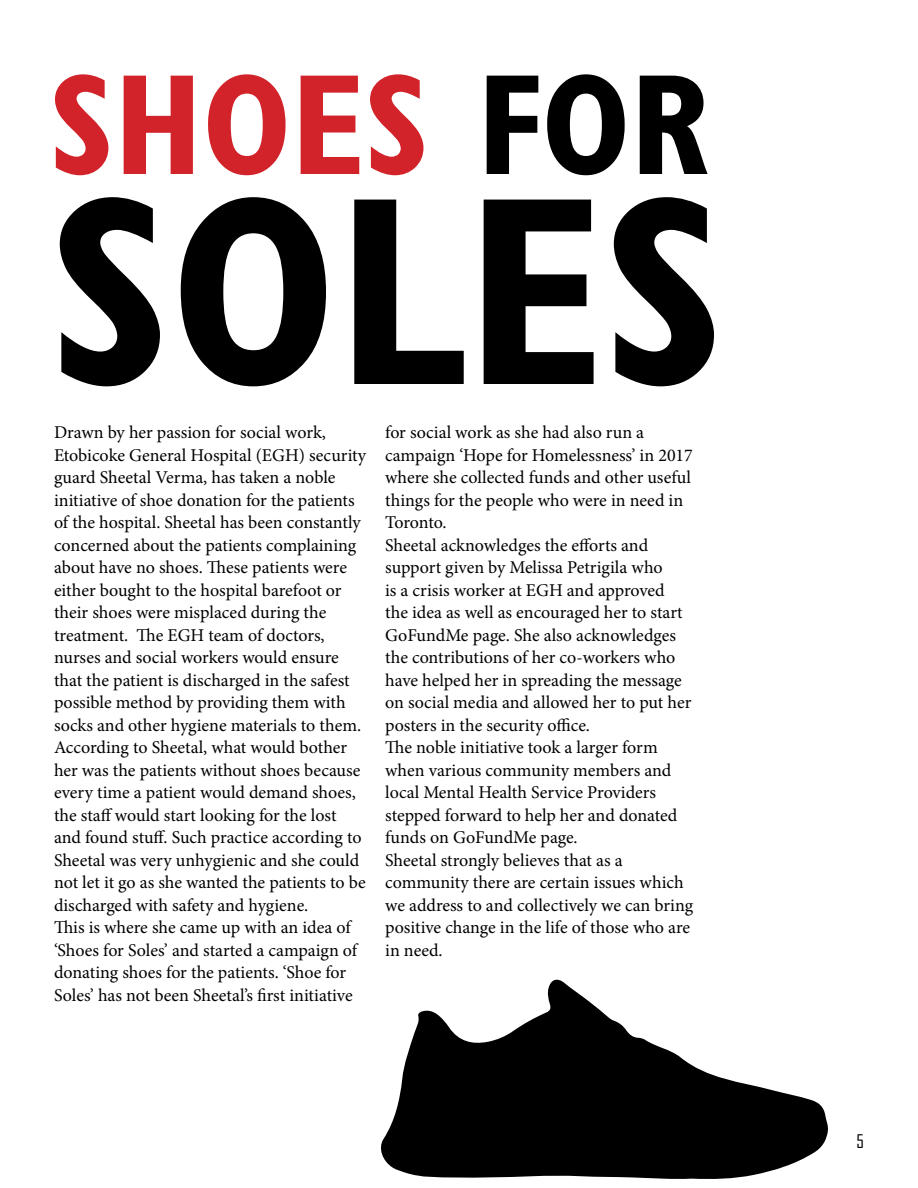
<style>
.page{position:relative;width:918px;height:1188px;background:#fff}
.page>*{position:absolute;margin:0;border:0;box-sizing:border-box;transform-origin:0 0}
.t1{font:700 condensed 270px "Gill Sans";color:#000}
.t2{font:700 condensed 144px "Gill Sans";color:#d2232a}
.t3{font:18px/22.5px "Minion Pro";color:#000}
.t4{font:18px "Agency FB";color:#000}
.s1{color:#000}
</style>
<div class="page">
<svg style="left:381px;top:979px;width:447px;height:200px;fill:#000"></svg>
<h2 class="t2" style="left:50px;top:39px;width:662px">SHOES <span class="s1">FOR</span></h2>
<h1 class="t1" style="left:50px;top:132px;width:676px">SOLES</h1>
<p class="t3" style="left:54px;top:421px;width:314px">Drawn by her passion for social work, Etobicoke General Hospital (EGH) security guard Sheetal Verma, has taken a noble initiative of shoe donation for the patients of the hospital. Sheetal has been constantly concerned about the patients complaining about have no shoes. These patients were either bought to the hospital barefoot or their shoes were misplaced during the treatment. The EGH team of doctors, nurses and social workers would ensure that the patient is discharged in the safest possible method by providing them with socks and other hygiene materials to them.<br>According to Sheetal, what would bother her was the patients without shoes because every time a patient would demand shoes, the staff would start looking for the lost and found stuff. Such practice according to Sheetal was very unhygienic and she could not let it go as she wanted the patients to be discharged with safety and hygiene.<br>This is where she came up with an idea of ‘Shoes for Soles’ and started a campaign of donating shoes for the patients. ‘Shoe for Soles’ has not been Sheetal’s first initiative</p>
<p class="t3" style="left:385px;top:421px;width:309px">for social work as she had also run a campaign ‘Hope for Homelessness’ in 2017 where she collected funds and other useful things for the people who were in need in Toronto.<br>Sheetal acknowledges the efforts and support given by Melissa Petrigila who<br>is a crisis worker at EGH and approved<br>the idea as well as encouraged her to start GoFundMe page. She also acknowledges the contributions of her co-workers who have helped her in spreading the message on social media and allowed her to put her posters in the security office.<br>The noble initiative took a larger form when various community members and local Mental Health Service Providers stepped forward to help her and donated funds on GoFundMe page.<br>Sheetal strongly believes that as a community there are certain issues which we address to and collectively we can bring positive change in the life of those who are in need.</p>
<p class="t4" style="left:857px;top:1131px;width:9px">5</p>
</div>
